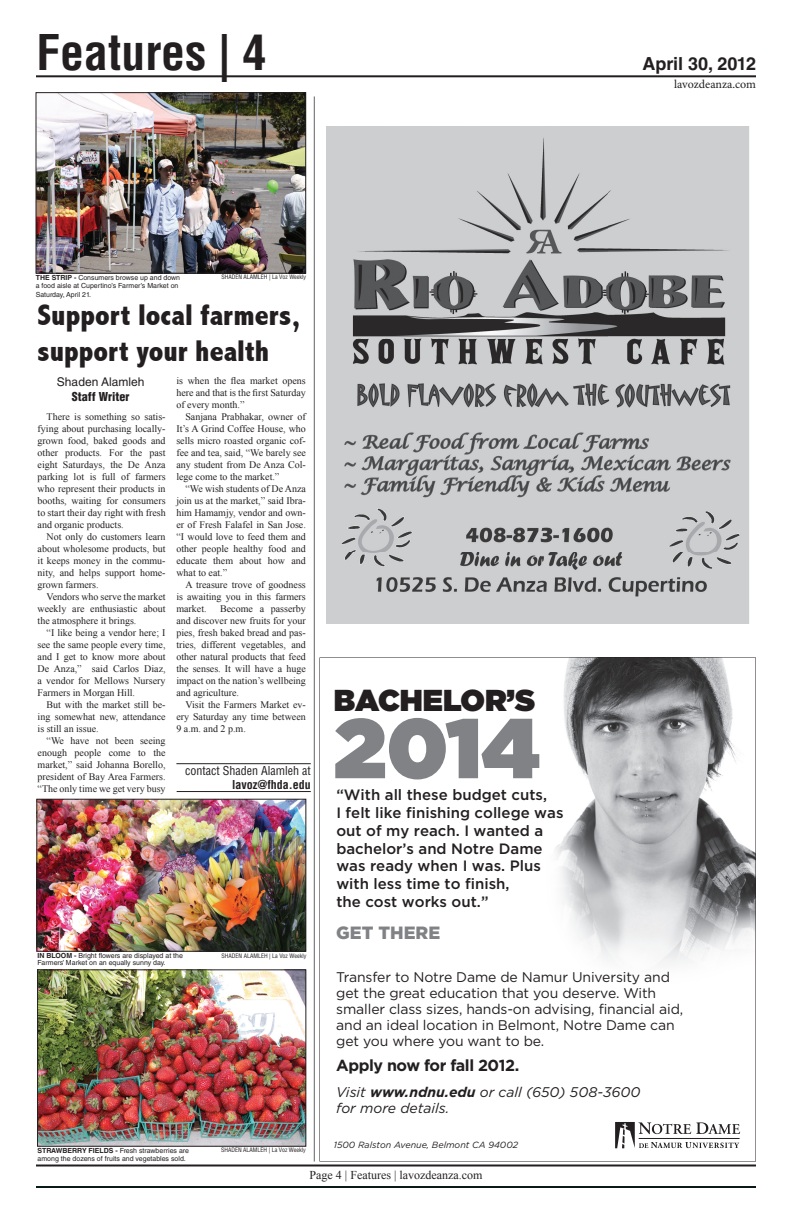
<style>
.page{position:relative;width:792px;height:1224px;background:#fff}
.page>*{position:absolute;margin:0;border:0;box-sizing:border-box;transform-origin:0 0}
.t1{font:900 84.4px "Gotham";color:#808285}
.t2{font:700 condensed 48px "Helvetica LT Std";color:#231f20}
.t3{font:900 30.2px "Gotham";color:#231f20}
.t4{font:800 condensed 30px/36px "Abadi";color:#231f20}
.t5{font:700 18px "Helvetica LT Std";color:#231f20}
.t6{font:900 17.8px "Gotham";color:#808285}
.t7{font:700 16px "Gotham";letter-spacing:-.025em;color:#231f20}
.t8{font:500 15px/17.8px "Gotham";color:#231f20}
.t9{font:14px/16px "Gotham";letter-spacing:-.01em;color:#231f20}
.t10{font:italic 14px/16px "Gotham";color:#231f20}
.t11{font:12px "Times New Roman";color:#231f20}
.t12{font:condensed 12px "Helvetica LT Std";color:#231f20}
.t13{font:12px "Minion Pro";color:#231f20}
.t14{font:700 condensed 12px "Helvetica LT Std";color:#231f20}
.t15{font:12px "Helvetica LT Std";color:#231f20}
.t16{font:900 condensed 12px "Helvetica LT Std";color:#231f20}
.t17{font:10px/12px "Times New Roman";color:#231f20;text-align:justify}
.t18{font:italic 9px "Gotham";color:#231f20}
.t19{font:7px/8.4px "Helvetica LT Std";color:#231f20}
.t20{font:condensed 6px "Helvetica LT Std";color:#231f20}
.s1{font-weight:700}
</style>
<div class="page">
<hr style="left:36px;top:1164px;width:720px;height:2px;background:#231f20">
<hr style="left:36px;top:1186px;width:720px;height:2px;background:#091818">
<hr style="left:36px;top:75px;width:720px;height:2px;background:#231f20">
<svg style="left:319px;top:658px;width:437px;height:504px"></svg>
<svg style="left:615px;top:1122px;width:125px;height:26px"></svg>
<img style="left:326px;top:126px;width:423px;height:498px">
<hr style="left:314px;top:96px;width:1px;height:1066px;background:#636366">
<img style="left:38px;top:94px;width:266px;height:178px">
<div style="left:36px;top:92px;width:270px;height:182px;border:1px solid #231f20"></div>
<img style="left:38px;top:801px;width:266px;height:149px">
<div style="left:36px;top:799px;width:270px;height:153px;border:1px solid #231f20"></div>
<img style="left:39px;top:971px;width:265px;height:174px">
<div style="left:37px;top:969px;width:269px;height:178px;border:1px solid #231f20"></div>
<hr style="left:176px;top:763px;width:135px;height:1px;background:#231f20">
<hr style="left:177px;top:791px;width:134px;height:1px;background:#231f20">
<h2 class="t2" style="left:36px;top:23px;width:232px">Features | 4</h2>
<h3 class="t5" style="left:643px;top:53px;width:115px">April 30, 2012</h3>
<p class="t13" style="left:674px;top:76px;width:83px">lavozdeanza.com</p>
<p class="t19" style="left:36px;top:273px;width:146px"><span class="s1">THE STRIP -</span> Consumers browse up and down a food aisle at Cupertino’s Farmer’s Market on<br>Saturday, April 21.</p>
<p class="t20" style="left:221px;top:273px;width:86px">SHADEN ALAMLEH | La Voz Weekly</p>
<h3 class="t4" style="left:38px;top:298px;width:264px">Support local farmers, support your health</h3>
<p class="t15" style="left:57px;top:375px;width:89px">Shaden Alamleh</p>
<p class="t16" style="left:72px;top:389px;width:59px">Staff Writer</p>
<p class="t17" style="left:38px;top:411px;width:130px;text-indent:9px">There is something so satis&shy;fying about purchasing locally&shy;grown food, baked goods and other products. For the past eight Saturdays, the De Anza parking lot is full of farmers who represent their products in booths, waiting for consumers to start their day right with fresh and organic products.</p>
<p class="t17" style="left:38px;top:531px;width:130px;text-indent:9px">Not only do customers learn about wholesome products, but it keeps money in the commu&shy;nity, and helps support home&shy;grown farmers.</p>
<p class="t17" style="left:38px;top:591px;width:130px;text-indent:9px">Vendors who serve the market weekly are enthusiastic about the atmosphere it brings.</p>
<p class="t17" style="left:38px;top:627px;width:130px;text-indent:9px">“I like being a vendor here; I see the same people every time, and I get to know more about De Anza,” said Carlos Diaz, a vendor for Mellows Nursery Farmers in Morgan Hill.</p>
<p class="t17" style="left:38px;top:699px;width:130px;text-indent:9px">But with the market still be&shy;ing somewhat new, attendance is still an issue.</p>
<p class="t17" style="left:38px;top:735px;width:130px;text-indent:9px">“We have not been seeing enough people come to the market,” said Johanna Borello, president of Bay Area Farmers. “The only time we get very busy</p>
<p class="t17" style="left:176px;top:375px;width:134px">!"# $%&amp;'# (%&amp;# )#&amp;*# +*,-&amp;(# ./&amp;'"# %&amp;,&amp;#*'0#(%*(#!"#(%&amp;#1#,"(#2*(3,0*4# of every month.”</p>
<p class="t17" style="left:176px;top:411px;width:131px;text-indent:9px">Sanjana Prabhakar, owner of It’s A Grind Coffee House, who sells micro roasted organic cof&shy;fee and tea, said, “We barely see any student from De Anza Col&shy;lege come to the market.”</p>
<p class="t17" style="left:176px;top:483px;width:131px;text-indent:9px">“We wish students of De Anza join us at the market,” said Ibra&shy;him Hamamjy, vendor and own&shy;er of Fresh Falafel in San Jose. “I would love to feed them and other people healthy food and educate them about how and what to eat.”</p>
<p class="t17" style="left:176px;top:579px;width:131px;text-indent:9px">A treasure trove of goodness is awaiting you in this farmers market.</p>
<p class="t17" style="left:176px;top:603px;width:131px;text-indent:44px">Become a passerby and discover new fruits for your pies, fresh baked bread and pas&shy;tries, different vegetables, and other natural products that feed the senses. It will have a huge impact on the nation’s wellbeing and agriculture.</p>
<p class="t17" style="left:176px;top:699px;width:131px;text-indent:9px">Visit the Farmers Market ev&shy;ery Saturday any time between 9 a.m. and 2 p.m.</p>
<p class="t12" style="left:185px;top:763px;width:127px">contact Shaden Alamleh at</p>
<p class="t14" style="left:232px;top:777px;width:80px">lavoz@fhda.edu</p>
<p class="t19" style="left:38px;top:952px;width:147px;line-height:7px"><span class="s1">IN BLOOM -</span> Bright owers are displayed at the<br>Farmers’ Market on an equally sunny day.</p>
<p class="t20" style="left:222px;top:952px;width:86px">SHADEN ALAMLEH | La Voz Weekly</p>
<p class="t19" style="left:38px;top:1146px;width:153px"><span class="s1">STRAWBERRY FIELDS -</span> Fresh strawberries are among the dozens of fruits and vegetables sold.</p>
<p class="t20" style="left:221px;top:1146px;width:86px">SHADEN ALAMLEH | La Voz Weekly</p>
<h3 class="t3" style="left:334px;top:679px;width:203px">BACHELOR’S</h3>
<h1 class="t1" style="left:334px;top:688px;width:208px">2014</h1>
<h3 class="t8" style="left:336px;top:786px;width:229px">“With all these budget cuts,<br>I felt like finishing college was out of my reach. I wanted a bachelor’s and Notre Dame was ready when I was. Plus with less time to finish,<br>the cost works out.”</h3>
<h3 class="t6" style="left:336px;top:921px;width:106px">GET THERE</h3>
<h3 class="t9" style="left:336px;top:968px;width:349px">Transfer to Notre Dame de Namur University and get the great education that you deserve. With smaller class sizes, hands-on advising, financial aid, and an ideal location in Belmont, Notre Dame can get you where you want to be.</h3>
<h3 class="t7" style="left:336px;top:1056px;width:185px">Apply now for fall 2012.</h3>
<h3 class="t10" style="left:336px;top:1084px;width:306px">Visit <span class="s1">www.ndnu.edu</span> or call (650) 508-3600 for more details.</h3>
<p class="t18" style="left:334px;top:1140px;width:186px">1500 Ralston Avenue, Belmont CA 94002</p>
<p class="t11" style="left:310px;top:1168px;width:174px">Page 4 | Features | lavozdeanza.com</p>
</div>
